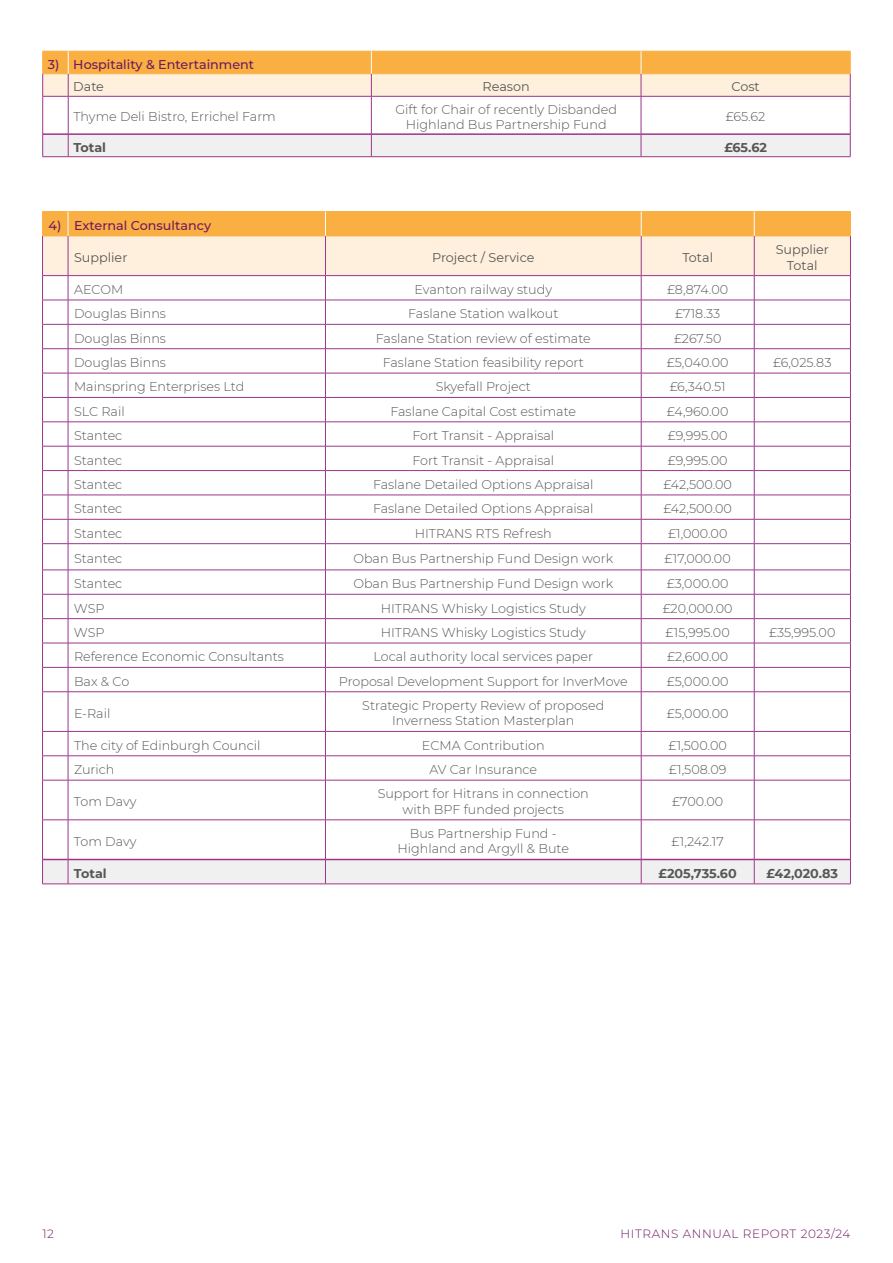
<style>
.page{position:relative;width:893px;height:1263px;background:#fff}
.page>*{position:absolute;margin:0;border:0;box-sizing:border-box;transform-origin:0 0}
.t1{font:300 12.75px/15.3px "Montserrat";color:#575756;text-align:center}
.t2{font:12.75px/15.3px "Montserrat";color:#575756;text-align:center}
.t3{font:500 12.75px "Montserrat";color:#711861}
.t4{font:700 12.75px "Montserrat";color:#575756}
.t5{font:300 12px "Montserrat";letter-spacing:.05em;color:#711861}
</style>
<div class="page">
<hr style="left:43px;top:133px;width:25px;height:2px;background:#9b368b">
<hr style="left:68px;top:133px;width:303px;height:2px;background:#9b368b">
<hr style="left:372px;top:133px;width:269px;height:2px;background:#9b368b">
<hr style="left:641px;top:133px;width:209px;height:2px;background:#9b368b">
<hr style="left:42px;top:96px;width:1px;height:38px;background:#9b368b">
<hr style="left:68px;top:96px;width:1px;height:38px;background:#9b368b">
<hr style="left:371px;top:96px;width:1px;height:38px;background:#9b368b">
<hr style="left:641px;top:96px;width:1px;height:38px;background:#9b368b">
<hr style="left:850px;top:96px;width:1px;height:38px;background:#9b368b">
<div style="left:42px;top:134px;width:809px;height:23px;background:#f0f0f0"></div>
<hr style="left:68px;top:156px;width:303px;height:1px;background:#9b368b">
<hr style="left:371px;top:156px;width:270px;height:1px;background:#9b368b">
<hr style="left:641px;top:156px;width:209px;height:1px;background:#9b368b">
<svg style="left:42px;top:51px;width:809px;height:46px;background:#f9ca8d"></svg>
<hr style="left:42px;top:692px;width:1px;height:39px;background:#9b368b">
<hr style="left:68px;top:692px;width:1px;height:39px;background:#9b368b">
<hr style="left:325px;top:692px;width:1px;height:39px;background:#9b368b">
<hr style="left:641px;top:692px;width:1px;height:39px;background:#9b368b">
<hr style="left:754px;top:692px;width:1px;height:39px;background:#9b368b">
<hr style="left:850px;top:692px;width:1px;height:39px;background:#9b368b">
<hr style="left:68px;top:731px;width:257px;height:1px;background:#9b368b">
<hr style="left:325px;top:731px;width:316px;height:1px;background:#9b368b">
<hr style="left:641px;top:731px;width:113px;height:1px;background:#9b368b">
<hr style="left:754px;top:731px;width:97px;height:1px;background:#9b368b">
<hr style="left:68px;top:755px;width:257px;height:1px;background:#9b368b">
<hr style="left:325px;top:755px;width:316px;height:1px;background:#9b368b">
<svg style="left:325px;top:732px;width:1px;height:48px"></svg>
<hr style="left:641px;top:755px;width:113px;height:1px;background:#9b368b">
<svg style="left:641px;top:732px;width:1px;height:48px"></svg>
<hr style="left:754px;top:755px;width:97px;height:1px;background:#9b368b">
<svg style="left:754px;top:732px;width:1px;height:48px"></svg>
<svg style="left:850px;top:732px;width:1px;height:48px"></svg>
<svg style="left:42px;top:731px;width:27px;height:50px"></svg>
<hr style="left:42px;top:780px;width:1px;height:40px;background:#9b368b">
<hr style="left:68px;top:780px;width:257px;height:1px;background:#9b368b">
<hr style="left:68px;top:780px;width:1px;height:40px;background:#9b368b">
<hr style="left:325px;top:780px;width:316px;height:1px;background:#9b368b">
<hr style="left:325px;top:780px;width:1px;height:40px;background:#9b368b">
<hr style="left:641px;top:780px;width:113px;height:1px;background:#9b368b">
<hr style="left:641px;top:780px;width:1px;height:40px;background:#9b368b">
<hr style="left:754px;top:780px;width:97px;height:1px;background:#9b368b">
<hr style="left:754px;top:780px;width:1px;height:40px;background:#9b368b">
<hr style="left:850px;top:780px;width:1px;height:40px;background:#9b368b">
<svg style="left:42px;top:819px;width:26px;height:1px"></svg>
<hr style="left:42px;top:820px;width:1px;height:39px;background:#9b368b">
<hr style="left:68px;top:819px;width:257px;height:1px;background:#9b368b">
<hr style="left:68px;top:820px;width:1px;height:39px;background:#9b368b">
<hr style="left:325px;top:819px;width:316px;height:1px;background:#9b368b">
<hr style="left:325px;top:820px;width:1px;height:39px;background:#9b368b">
<hr style="left:641px;top:819px;width:113px;height:1px;background:#9b368b">
<hr style="left:641px;top:820px;width:1px;height:39px;background:#9b368b">
<hr style="left:754px;top:819px;width:97px;height:1px;background:#9b368b">
<hr style="left:754px;top:820px;width:1px;height:39px;background:#9b368b">
<hr style="left:850px;top:820px;width:1px;height:39px;background:#9b368b">
<svg style="left:42px;top:859px;width:809px;height:26px"></svg>
<hr style="left:68px;top:884px;width:257px;height:1px;background:#9b368b">
<hr style="left:325px;top:884px;width:316px;height:1px;background:#9b368b">
<hr style="left:641px;top:884px;width:113px;height:1px;background:#9b368b">
<hr style="left:754px;top:884px;width:97px;height:1px;background:#9b368b">
<svg style="left:42px;top:211px;width:809px;height:481px"></svg>
<p class="t3" style="left:48px;top:55px;width:208px">3) Hospitality &amp; Entertainment</p>
<p class="t2" style="left:73px;top:79px;width:32px">Date</p>
<p class="t2" style="left:483px;top:79px;width:49px">Reason</p>
<p class="t2" style="left:731px;top:79px;width:30px">Cost</p>
<p class="t1" style="left:73px;top:109px;width:204px">Thyme Deli Bistro, Errichel Farm</p>
<p class="t1" style="left:395px;top:101px;width:223px">Gift for Chair of recently Disbanded<br>Highland Bus Partnership Fund</p>
<p class="t1" style="left:726px;top:109px;width:41px">£65.62</p>
<p class="t4" style="left:73px;top:138px;width:34px">Total</p>
<p class="t4" style="left:724px;top:138px;width:44px">£65.62</p>
<p class="t3" style="left:49px;top:216px;width:164px">4) External Consultancy</p>
<p class="t2" style="left:74px;top:249px;width:55px">Supplier</p>
<p class="t2" style="left:432px;top:249px;width:104px">Project / Service</p>
<p class="t2" style="left:682px;top:249px;width:32px">Total</p>
<p class="t2" style="left:776px;top:242px;width:55px">Supplier<br>Total</p>
<p class="t1" style="left:74px;top:281px;width:51px">AECOM</p>
<p class="t1" style="left:414px;top:281px;width:139px">Evanton railway study</p>
<p class="t1" style="left:667px;top:281px;width:62px">£8,874.00</p>
<p class="t1" style="left:74px;top:306px;width:93px">Douglas Binns</p>
<p class="t1" style="left:408px;top:306px;width:152px">Faslane Station walkout</p>
<p class="t1" style="left:675px;top:306px;width:47px">£718.33</p>
<p class="t1" style="left:74px;top:330px;width:93px">Douglas Binns</p>
<p class="t1" style="left:376px;top:330px;width:217px">Faslane Station review of estimate</p>
<p class="t1" style="left:674px;top:330px;width:49px">£267.50</p>
<p class="t1" style="left:74px;top:354px;width:93px">Douglas Binns</p>
<p class="t1" style="left:383px;top:354px;width:203px">Faslane Station feasibility report</p>
<p class="t1" style="left:667px;top:354px;width:63px">£5,040.00</p>
<p class="t1" style="left:773px;top:354px;width:60px">£6,025.83</p>
<p class="t1" style="left:74px;top:379px;width:172px">Mainspring Enterprises Ltd</p>
<p class="t1" style="left:436px;top:379px;width:97px">Skyefall Project</p>
<p class="t1" style="left:670px;top:379px;width:57px">£6,340.51</p>
<p class="t1" style="left:74px;top:403px;width:52px">SLC Rail</p>
<p class="t1" style="left:390px;top:403px;width:187px">Faslane Capital Cost estimate</p>
<p class="t1" style="left:667px;top:403px;width:63px">£4,960.00</p>
<p class="t1" style="left:74px;top:428px;width:50px">Stantec</p>
<p class="t1" style="left:412px;top:428px;width:143px">Fort Transit - Appraisal</p>
<p class="t1" style="left:668px;top:428px;width:61px">£9,995.00</p>
<p class="t1" style="left:74px;top:452px;width:50px">Stantec</p>
<p class="t1" style="left:412px;top:452px;width:143px">Fort Transit - Appraisal</p>
<p class="t1" style="left:668px;top:452px;width:61px">£9,995.00</p>
<p class="t1" style="left:74px;top:476px;width:50px">Stantec</p>
<p class="t1" style="left:373px;top:476px;width:222px">Faslane Detailed Options Appraisal</p>
<p class="t1" style="left:663px;top:476px;width:70px">£42,500.00</p>
<p class="t1" style="left:74px;top:501px;width:50px">Stantec</p>
<p class="t1" style="left:373px;top:501px;width:222px">Faslane Detailed Options Appraisal</p>
<p class="t1" style="left:663px;top:501px;width:70px">£42,500.00</p>
<p class="t1" style="left:74px;top:525px;width:50px">Stantec</p>
<p class="t1" style="left:415px;top:525px;width:139px">HITRANS RTS Refresh</p>
<p class="t1" style="left:668px;top:525px;width:61px">£1,000.00</p>
<p class="t1" style="left:74px;top:550px;width:50px">Stantec</p>
<p class="t1" style="left:353px;top:550px;width:261px">Oban Bus Partnership Fund Design work</p>
<p class="t1" style="left:665px;top:550px;width:68px">£17,000.00</p>
<p class="t1" style="left:74px;top:576px;width:50px">Stantec</p>
<p class="t1" style="left:353px;top:576px;width:261px">Oban Bus Partnership Fund Design work</p>
<p class="t1" style="left:667px;top:576px;width:63px">£3,000.00</p>
<p class="t1" style="left:74px;top:600px;width:32px">WSP</p>
<p class="t1" style="left:381px;top:600px;width:207px">HITRANS Whisky Logistics Study</p>
<p class="t1" style="left:663px;top:600px;width:71px">£20,000.00</p>
<p class="t1" style="left:74px;top:624px;width:32px">WSP</p>
<p class="t1" style="left:381px;top:624px;width:207px">HITRANS Whisky Logistics Study</p>
<p class="t1" style="left:666px;top:624px;width:66px">£15,995.00</p>
<p class="t1" style="left:769px;top:624px;width:68px">£35,995.00</p>
<p class="t1" style="left:74px;top:649px;width:211px">Reference Economic Consultants</p>
<p class="t1" style="left:373px;top:649px;width:221px">Local authority local services paper</p>
<p class="t1" style="left:667px;top:649px;width:63px">£2,600.00</p>
<p class="t1" style="left:74px;top:673px;width:57px">Bax &amp; Co</p>
<p class="t1" style="left:339px;top:673px;width:290px">Proposal Development Support for InverMove</p>
<p class="t1" style="left:667px;top:673px;width:63px">£5,000.00</p>
<p class="t1" style="left:74px;top:705px;width:38px">E-Rail</p>
<p class="t1" style="left:362px;top:697px;width:243px">Strategic Property Review of proposed<br>Inverness Station Masterplan</p>
<p class="t1" style="left:667px;top:705px;width:63px">£5,000.00</p>
<p class="t1" style="left:74px;top:737px;width:188px">The city of Edinburgh Council</p>
<p class="t1" style="left:422px;top:737px;width:124px">ECMA Contribution</p>
<p class="t1" style="left:668px;top:737px;width:60px">£1,500.00</p>
<p class="t1" style="left:74px;top:761px;width:42px">Zurich</p>
<p class="t1" style="left:429px;top:761px;width:109px">AV Car Insurance</p>
<p class="t1" style="left:669px;top:761px;width:59px">£1,508.09</p>
<p class="t1" style="left:74px;top:793px;width:64px">Tom Davy</p>
<p class="t1" style="left:378px;top:786px;width:213px">Support for Hitrans in connection with BPF funded projects</p>
<p class="t1" style="left:672px;top:793px;width:53px">£700.00</p>
<p class="t1" style="left:74px;top:833px;width:64px">Tom Davy</p>
<p class="t1" style="left:397px;top:825px;width:173px">Bus Partnership Fund -<br>Highland and Argyll &amp; Bute</p>
<p class="t1" style="left:672px;top:833px;width:54px">£1,242.17</p>
<p class="t4" style="left:74px;top:864px;width:34px">Total</p>
<p class="t4" style="left:659px;top:864px;width:80px">£205,735.60</p>
<p class="t4" style="left:766px;top:864px;width:73px">£42,020.83</p>
<p class="t5" style="left:43px;top:1225px;width:13px">12</p>
<p class="t5" style="left:621px;top:1225px;width:231px">HITRANS ANNUAL REPORT 2023/24</p>
</div>
